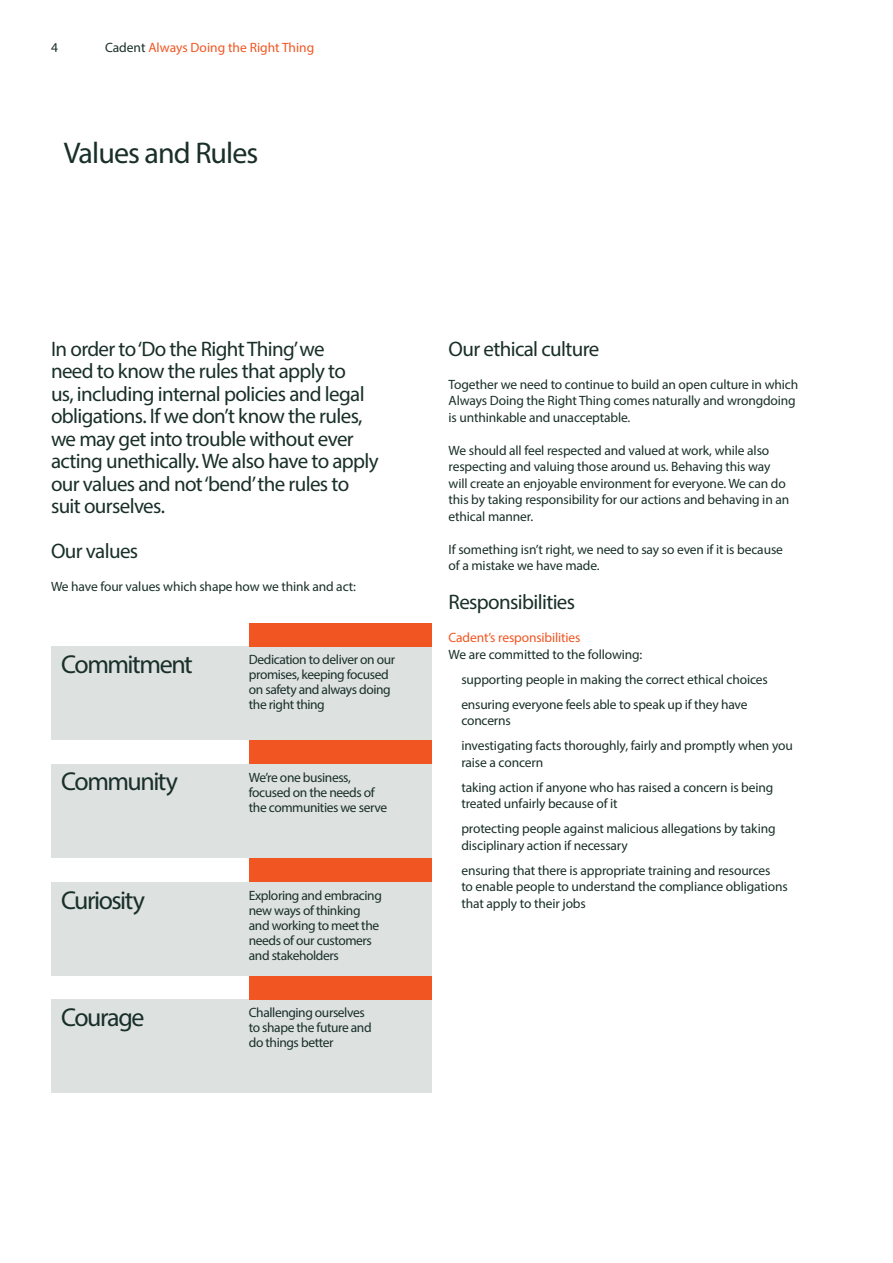
<style>
.page{position:relative;width:893px;height:1263px;background:#fff}
.page>*{position:absolute;margin:0;border:0;box-sizing:border-box;transform-origin:0 0}
.Heading_L1{font:30px "Myriad Pro";letter-spacing:-.03em;color:#192f29}
.display_copy{font:25.95px "Myriad Pro";letter-spacing:-.055em;color:#192f29}
.Intro_1{font:21px/22.5px "Myriad Pro";letter-spacing:-.03em;color:#192f29}
.Heading_L2{font:21px "Myriad Pro";letter-spacing:-.03em;color:#192f29}
.Body_Copy{font:13.5px/16.5px "Myriad Pro";letter-spacing:-.01em;color:#192f29}
.Body_copy{font:13.5px/15px "Myriad Pro";letter-spacing:-.03em;color:#192f29}
.Sub_head_L1{font:13.5px "Myriad Pro";letter-spacing:-.005em;color:#f15622}
.s1{color:#192f29}
</style>
<div class="page">
<div style="left:51px;top:647px;width:380px;height:93px;background:#dde1e0"></div>
<div style="left:51px;top:999px;width:380px;height:94px;background:#dde1e0"></div>
<div style="left:249px;top:623px;width:182px;height:24px;background:#f15622"></div>
<div style="left:51px;top:882px;width:380px;height:94px;background:#dde1e0"></div>
<div style="left:249px;top:857px;width:182px;height:25px;background:#f15622"></div>
<div style="left:51px;top:764px;width:380px;height:93px;background:#dde1e0"></div>
<div style="left:249px;top:740px;width:182px;height:24px;background:#f15622"></div>
<div style="left:249px;top:976px;width:182px;height:23px;background:#f15622"></div>
<p class="Body_Copy" style="left:51px;top:39px;width:8px">4</p>
<p class="Sub_head_L1" style="left:105px;top:39px;width:211px"><span class="s1">Cadent</span> Always Doing the Right Thing</p>
<p class="Heading_L1" style="left:64px;top:135px;width:196px">Values and Rules</p>
<p class="Intro_1" style="left:51px;top:337px;width:329px">In order to ‘Do the Right Thing’ we<br>need to know the rules that apply to<br>us, including internal policies and legal obligations. If we don’t know the rules, we may get into trouble without ever acting unethically. We also have to apply our values and not ‘bend’ the rules to suit ourselves.</p>
<p class="Intro_1" style="left:51px;top:540px;width:89px">Our values</p>
<p class="Body_Copy" style="left:51px;top:578px;width:306px">We have four values which shape how we think and act:</p>
<p class="display_copy" style="left:61px;top:648px;width:133px">Commitment</p>
<p class="Body_copy" style="left:249px;top:652px;width:148px">Dedication to deliver on our promises, keeping focused on safety and always doing the right thing</p>
<p class="display_copy" style="left:61px;top:765px;width:118px">Community</p>
<p class="Body_copy" style="left:249px;top:769px;width:140px">We’re one business, focused on the needs of the communities we serve</p>
<p class="display_copy" style="left:61px;top:884px;width:85px">Curiosity</p>
<p class="Body_copy" style="left:249px;top:888px;width:135px">Exploring and embracing new ways of thinking and working to meet the needs of our customers and stakeholders</p>
<p class="display_copy" style="left:61px;top:1001px;width:85px">Courage</p>
<p class="Body_copy" style="left:249px;top:1005px;width:124px">Challenging ourselves to shape the future and do things better</p>
<p class="Heading_L2" style="left:449px;top:336px;width:152px">Our ethical culture</p>
<p class="Body_Copy" style="left:449px;top:376px;width:351px">Together we need to continue to build an open culture in which<br>Always Doing the Right Thing comes naturally and wrongdoing is unthinkable and unacceptable.</p>
<p class="Body_Copy" style="left:449px;top:442px;width:342px">We should all feel respected and valued at work, while also respecting and valuing those around us. Behaving this way will create an enjoyable environment for everyone. We can do this by taking responsibility for our actions and behaving in an ethical manner.</p>
<p class="Body_Copy" style="left:449px;top:541px;width:336px">If something isn’t right, we need to say so even if it is because of a mistake we have made.</p>
<p class="Heading_L2" style="left:449px;top:589px;width:128px">Responsibilities</p>
<p class="Sub_head_L1" style="left:449px;top:630px;width:134px">Cadent’s responsibilities</p>
<p class="Body_Copy" style="left:449px;top:646px;width:195px">We are committed to the following:</p>
<p class="Body_Copy" style="left:461px;top:671px;width:308px">supporting people in making the correct ethical choices</p>
<p class="Body_Copy" style="left:461px;top:696px;width:288px">ensuring everyone feels able to speak up if they have concerns</p>
<p class="Body_Copy" style="left:461px;top:737px;width:333px">investigating facts thoroughly, fairly and promptly when you raise a concern</p>
<p class="Body_Copy" style="left:461px;top:779px;width:314px">taking action if anyone who has raised a concern is being treated unfairly because of it</p>
<p class="Body_Copy" style="left:461px;top:820px;width:316px">protecting people against malicious allegations by taking disciplinary action if necessary</p>
<p class="Body_Copy" style="left:461px;top:862px;width:328px">ensuring that there is appropriate training and resources<br>to enable people to understand the compliance obligations that apply to their jobs</p>
</div>
